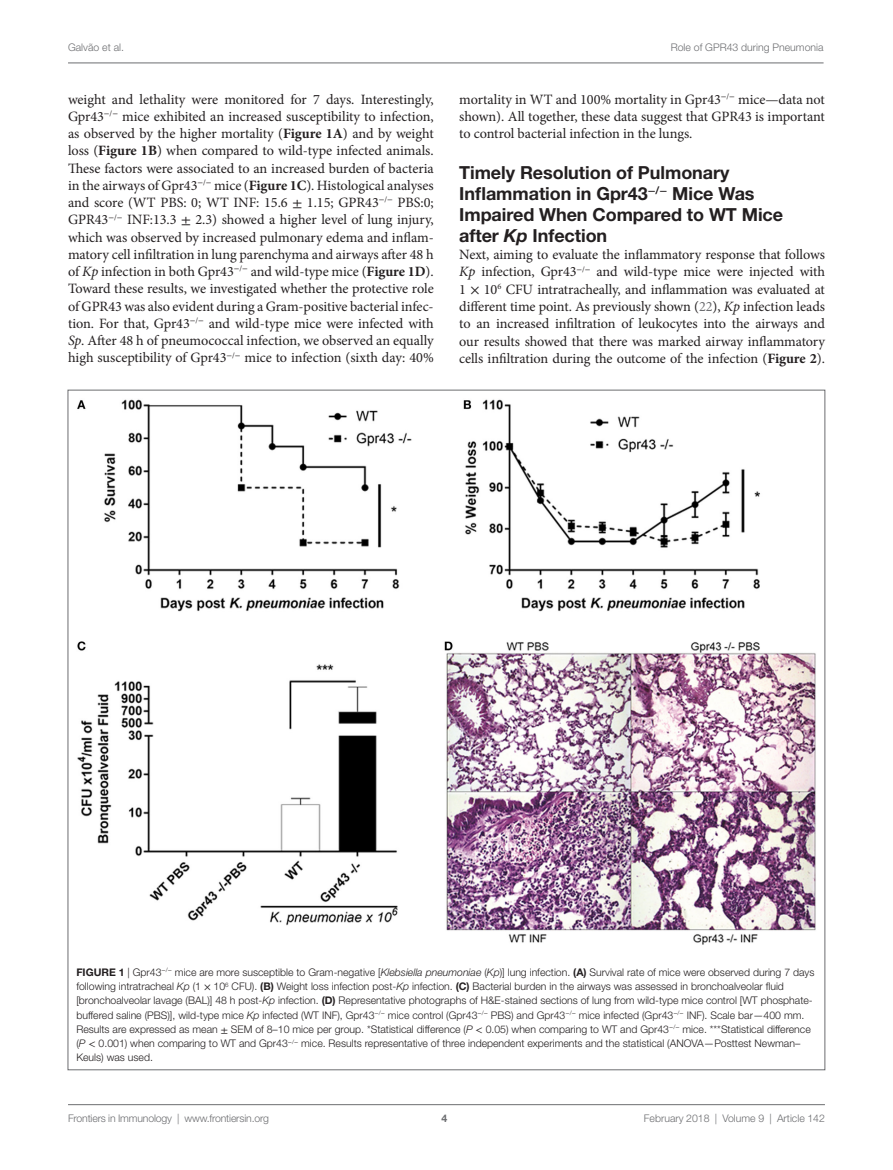
<style>
.page{position:relative;width:893px;height:1170px;background:#fff}
.page>*{position:absolute;margin:0;border:0;box-sizing:border-box;transform-origin:0 0}
.t1{font:700 18px/21px "Helvetica Neue LT Std";letter-spacing:-.005em;color:#231f20}
.t2{font:14.25px/17.2px "Minion Pro";letter-spacing:-.005em;color:#231f20;text-align:justify}
.t3{font:300 10.5px/14.2px "Helvetica Neue LT Std";color:#231f20}
.t4{font:300 10.5px "Helvetica Neue LT Std";color:#6c6d70}
.t5{font:700 10.5px "Helvetica Neue LT Std";color:#6c6d70}
.s1{font-weight:700}
.s2{font-family:"STIX General"}
.s3{font-style:italic}
.s4{color:#6c6d70}
.s5{font-family:"STIX General";font-weight:400}
</style>
<div class="page">
<img style="left:77px;top:399px;width:739px;height:546px">
<hr style="left:68px;top:63px;width:756px;height:1px;background:#6c6d70">
<hr style="left:68px;top:1104px;width:757px;height:1px;background:#6c6d70">
<p class="t4" style="left:68px;top:41px;width:58px">Galvão et al.</p>
<p class="t4" style="left:671px;top:41px;width:154px">Role of GPR43 during Pneumonia</p>
<p class="t2" style="left:68px;top:90px;width:367px">weight and lethality were monitored for 7 days. Interestingly, Gpr43<sup>−</sup><sup>/</sup><sup>−</sup> mice exhibited an increased susceptibility to infection, as observed by the higher mortality (<span class="s1">Figure 1A</span>) and by weight loss (<span class="s1">Figure 1B</span>) when compared to wild-type infected animals.<br>These factors were associated to an increased burden of bacteria in the airways of Gpr43<sup>−</sup><sup>/</sup><sup>−</sup> mice (<span class="s1">Figure 1C</span>). Histological analyses and score (WT PBS: 0; WT INF: 15.6 <span class="s2">±</span> 1.15; GPR43<sup>−</sup><sup>/</sup><sup>−</sup> PBS:0; GPR43<sup>−</sup><sup>/</sup><sup>−</sup> INF:13.3 <span class="s2">±</span> 2.3) showed a higher level of lung injury, which was observed by increased pulmonary edema and inflam&shy;matory cell infiltration in lung parenchyma and airways after 48 h of <span class="s3">Kp</span> infection in both Gpr43<sup>−</sup><sup>/</sup><sup>−</sup> and wild-type mice (<span class="s1">Figure 1D</span>).<br>Toward these results, we investigated whether the protective role of GPR43 was also evident during a Gram-positive bacterial infec&shy;tion. For that, Gpr43<sup>−</sup><sup>/</sup><sup>−</sup> and wild-type mice were infected with <span class="s3">Sp</span>. After 48 h of pneumococcal infection, we observed an equally high susceptibility of Gpr43<sup>−</sup><sup>/</sup><sup>−</sup> mice to infection (sixth day: 40%</p>
<p class="t2" style="left:459px;top:91px;width:367px">mortality in WT and 100% mortality in Gpr43<sup>−</sup><sup>/</sup><sup>−</sup> mice—data not shown). All together, these data suggest that GPR43 is important to control bacterial infection in the lungs.</p>
<p class="t1" style="left:459px;top:162px;width:325px">Timely Resolution of Pulmonary<br>Inflammation in Gpr43<sup>−</sup><sup>/</sup><sup>−</sup> Mice Was<br>Impaired When Compared to WT Mice after <span class="s3">Kp</span> Infection</p>
<p class="t2" style="left:459px;top:246px;width:367px">Next, aiming to evaluate the inflammatory response that follows <span class="s3">Kp</span> infection, Gpr43<sup>−</sup><sup>/</sup><sup>−</sup> and wild-type mice were injected with 1 <span class="s2">×</span> 10<sup>6</sup> CFU intratracheally, and inflammation was evaluated at different time point. As previously shown (<span class="s4">22</span>), <span class="s3">Kp</span> infection leads to an increased infiltration of leukocytes into the airways and our results showed that there was marked airway inflammatory cells infiltration during the outcome of the infection (<span class="s1">Figure 2</span>).</p>
<p class="t3" style="left:76px;top:964px;width:740px"><span class="s1">Figure 1</span> | Gpr43<sup>−</sup><sup>/</sup><sup>−</sup> mice are more susceptible to Gram-negative [<span class="s3">Klebsiella pneumoniae</span> (<span class="s3">Kp</span>)] lung infection. <span class="s1">(A)</span> Survival rate of mice were observed during 7 days following intratracheal <span class="s3">Kp</span> (1 <span class="s5">×</span> 10<sup>6</sup> CFU). <span class="s1">(B)</span> Weight loss infection post-<span class="s3">Kp</span> infection. <span class="s1">(C)</span> Bacterial burden in the airways was assessed in bronchoalveolar fluid [bronchoalveolar lavage (BAL)] 48 h post-<span class="s3">Kp</span> infection. <span class="s1">(D)</span> Representative photographs of H&amp;E-stained sections of lung from wild-type mice control [WT phosphate&shy;buffered saline (PBS)], wild-type mice <span class="s3">Kp</span> infected (WT INF), Gpr43<sup>−</sup><sup>/</sup><sup>−</sup> mice control (Gpr43<sup>−</sup><sup>/</sup><sup>−</sup> PBS) and Gpr43<sup>−</sup><sup>/</sup><sup>−</sup> mice infected (Gpr43<sup>−</sup><sup>/</sup><sup>−</sup> INF). Scale bar—400 mm.<br>Results are expressed as mean <span class="s5">±</span> SEM of 8–10 mice per group. *Statistical difference (<span class="s3">P</span> <span class="s5">&lt;</span> 0.05) when comparing to WT and Gpr43<sup>−</sup><sup>/</sup><sup>−</sup> mice. ***Statistical difference (<span class="s3">P</span> <span class="s5">&lt;</span> 0.001) when comparing to WT and Gpr43<sup>−</sup><sup>/</sup><sup>−</sup> mice. Results representative of three independent experiments and the statistical (ANOVA—Posttest Newman– Keuls) was used.</p>
<p class="t4" style="left:68px;top:1111px;width:203px">Frontiers in Immunology | www.frontiersin.org</p>
<p class="t4" style="left:644px;top:1111px;width:183px">February 2018 | Volume 9 | Article 142</p>
<p class="t5" style="left:441px;top:1111px;width:7px">4</p>
</div>
